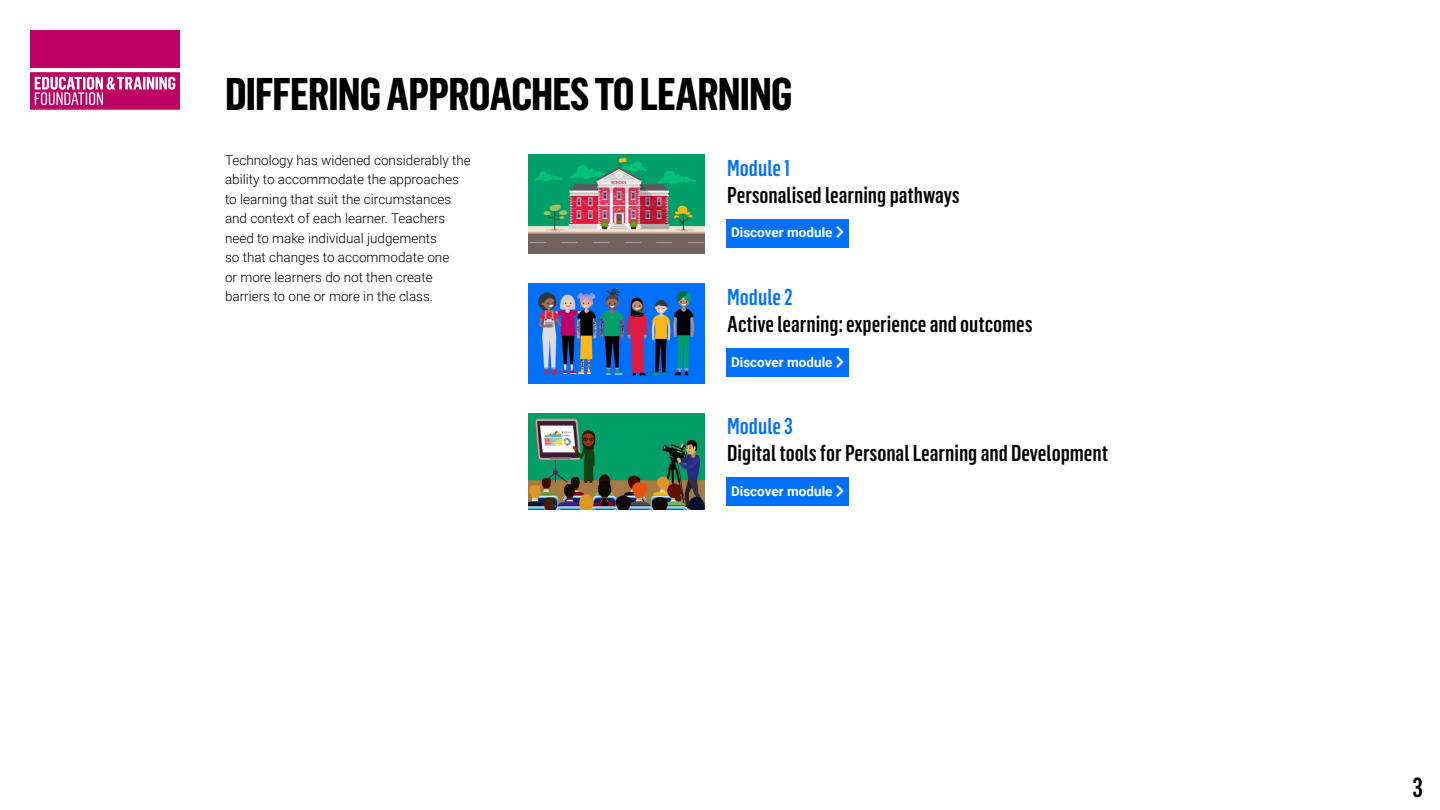
<style>
.page{position:relative;width:1440px;height:810px;background:#fff}
.page>*{position:absolute;margin:0;border:0;box-sizing:border-box;transform-origin:0 0}
.Section_Heading{font:700 45px "Flama Condensed";letter-spacing:-.02em;color:#000}
.t1{font:500 27px "Flama Condensed";color:#000}
.Module_Name{font:500 22.5px "Flama Condensed";color:#000}
.Module_Number_B{font:500 22.5px "Flama Condensed";color:#0071f8}
.t2{font:300 13.5px/19.5px "Roboto";color:#000}
.Blue_button{font:700 13.5px "Roboto";color:#fff}
</style>
<div class="page">
<svg style="left:30px;top:72px;width:150px;height:38px;background:#ce418b"></svg>
<div style="left:30px;top:30px;width:150px;height:38px;background:#be0064"></div>
<img style="left:528px;top:154px;width:177px;height:100px">
<div style="left:727px;top:219px;width:122px;height:29px;background:#0071f8"></div>
<img style="left:528px;top:284px;width:177px;height:99px">
<div style="left:727px;top:348px;width:122px;height:29px;background:#0071f8"></div>
<img style="left:528px;top:413px;width:177px;height:96px">
<div style="left:727px;top:477px;width:122px;height:29px;background:#0071f8"></div>
<p class="Section_Heading" style="left:225px;top:65px;width:569px">DIFFERING APPROACHES TO LEARNING</p>
<p class="t2" style="left:225px;top:150px;width:247px">Technology has widened considerably the ability to accommodate the approaches to learning that suit the circumstances and context of each learner. Teachers need to make individual judgements<br>so that changes to accommodate one<br>or more learners do not then create barriers to one or more in the class.</p>
<p class="Module_Number_B" style="left:727px;top:154px;width:65px">Module 1</p>
<p class="Module_Name" style="left:727px;top:181px;width:234px">Personalised learning pathways</p>
<p class="Blue_button" style="left:731px;top:223px;width:115px">Discover module ❖□■▼</p>
<p class="Module_Number_B" style="left:727px;top:283px;width:67px">Module 2</p>
<p class="Module_Name" style="left:727px;top:310px;width:307px">Active learning: experience and outcomes</p>
<p class="Blue_button" style="left:731px;top:353px;width:115px">Discover module ❖□■▼</p>
<p class="Module_Number_B" style="left:727px;top:412px;width:67px">Module 3</p>
<p class="Module_Name" style="left:727px;top:439px;width:382px">Digital tools for Personal Learning and Development</p>
<p class="Blue_button" style="left:731px;top:482px;width:115px">Discover module ❖□■▼</p>
<h2 class="t1" style="left:1412px;top:771px;width:12px">3</h2>
</div>
